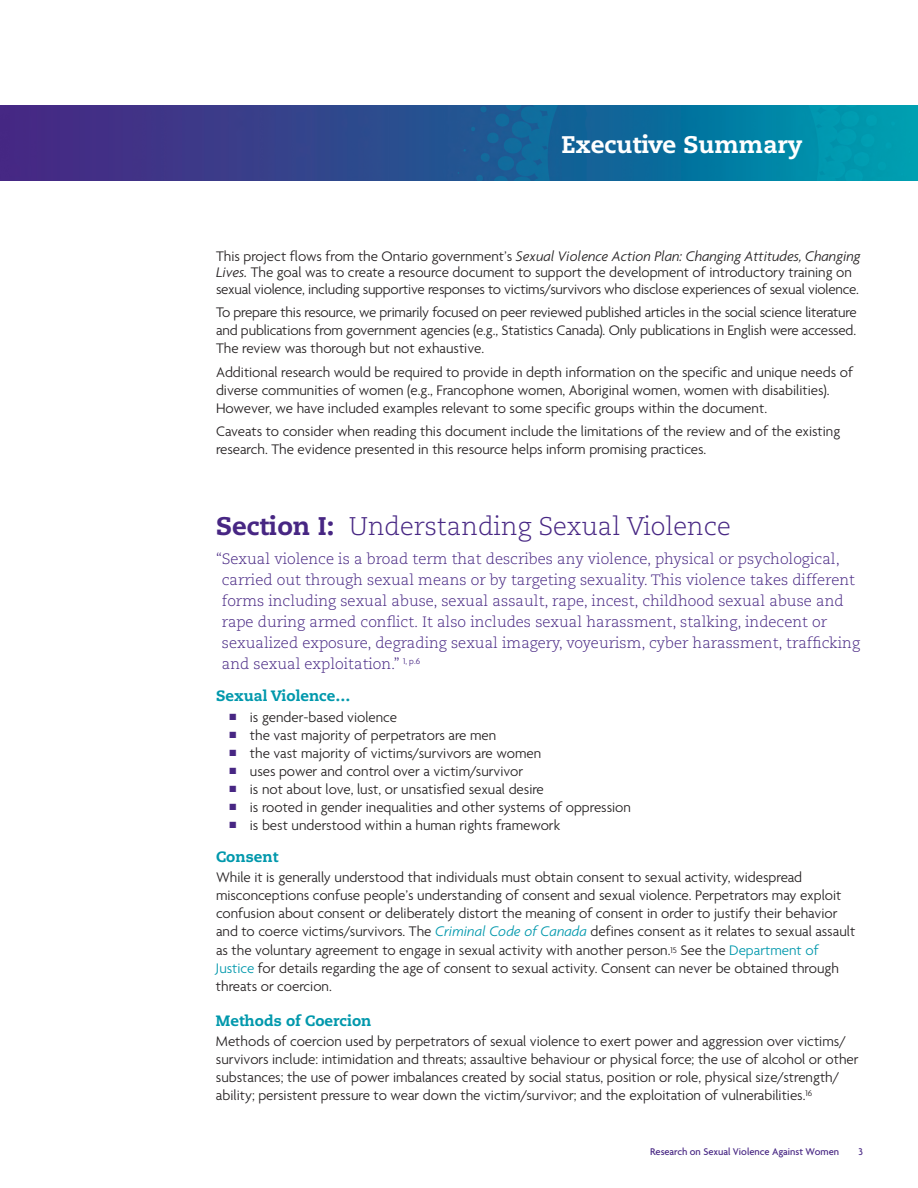
<style>
.page{position:relative;width:918px;height:1188px;background:#fff}
.page>*{position:absolute;margin:0;border:0;box-sizing:border-box;transform-origin:0 0}
.t1{font:300 25.5px "Caecilia LT Std";color:#472683}
.t2{font:800 24px "Caecilia LT Std";color:#fff}
.t3{font:300 15px/18px "Agenda";color:#231f20}
.t4{font:300 15px/21px "Caecilia LT Std";color:#472683}
.t5{font:italic 300 15px "Agenda Tabular";letter-spacing:-.005em;color:#231f20}
.t6{font:800 15px "Caecilia LT Std";color:#0098ac}
.t7{font:500 10.5px "Agenda";color:#472683}
.s1{font-family:"Agenda";font-style:normal}
.s2{font-family:"Agenda Tabular";font-style:italic}
.s3{font-weight:800}
.s4{color:#472683}
.s5{font-family:"Agenda Tabular";font-style:italic;color:#0098ac}
.s6{font-size:9px}
.s7{color:#0098ac}
</style>
<div class="page">
<img style="left:0;top:106px;width:918px;height:74px">
<h2 class="t2" style="left:561px;top:135px;width:243px">Executive Summary</h2>
<p class="t5" style="left:216px;top:250px;width:646px"><span class="s1">This project flows from the Ontario government’s</span> Sexual Violence Action Plan: Changing Attitudes, Changing</p>
<p class="t3" style="left:216px;top:264px;width:644px;line-height:16.5px"><span class="s2">Lives.</span> The goal was to create a resource document to support the development of introductory training on sexual violence, including supportive responses to victims/survivors who disclose experiences of sexual violence.</p>
<p class="t3" style="left:216px;top:303px;width:642px;text-align:justify">To prepare this resource, we primarily focused on peer reviewed published articles in the social science literature and publications from government agencies (e.g., Statistics Canada). Only publications in English were accessed.<br>The review was thorough but not exhaustive.</p>
<p class="t3" style="left:216px;top:362px;width:639px">Additional research would be required to provide in depth information on the specific and unique needs of diverse communities of women (e.g., Francophone women, Aboriginal women, women with disabilities).<br>However, we have included examples relevant to some specific groups within the document.</p>
<p class="t3" style="left:216px;top:422px;width:626px">Caveats to consider when reading this document include the limitations of the review and of the existing research. The evidence presented in this resource helps inform promising practices.</p>
<h1 class="t1" style="left:216px;top:515px;width:516px"><span class="s3">Section I:</span> Understanding Sexual Violence</h1>
<p class="t4" style="left:222px;top:550px;width:640px;text-indent:-6px">“Sexual violence is a broad term that describes any violence, physical or psychological, carried out through sexual means or by targeting sexuality. This violence takes different forms including sexual abuse, sexual assault, rape, incest, childhood sexual abuse and rape during armed conflict. It also includes sexual harassment, stalking, indecent or sexualized exposure, degrading sexual imagery, voyeurism, cyber harassment, trafficking and sexual exploitation.” <sup>1,</sup> <sup>p.6</sup></p>
<p class="t6" style="left:216px;top:690px;width:136px">Sexual Violence…</p>
<p class="t3" style="left:230px;top:707px;width:169px"><span class="s4">■</span> is gender-based violence</p>
<p class="t3" style="left:230px;top:725px;width:268px"><span class="s4">■</span> the vast majority of perpetrators are men</p>
<p class="t3" style="left:230px;top:743px;width:313px"><span class="s4">■</span> the vast majority of victims/survivors are women</p>
<p class="t3" style="left:230px;top:761px;width:295px"><span class="s4">■</span> uses power and control over a victim/survivor</p>
<p class="t3" style="left:230px;top:779px;width:316px"><span class="s4">■</span> is not about love, lust, or unsatisfied sexual desire</p>
<p class="t3" style="left:230px;top:797px;width:403px"><span class="s4">■</span> is rooted in gender inequalities and other systems of oppression</p>
<p class="t3" style="left:230px;top:815px;width:332px"><span class="s4">■</span> is best understood within a human rights framework</p>
<p class="t6" style="left:216px;top:850px;width:64px">Consent</p>
<p class="t3" style="left:216px;top:868px;width:641px">While it is generally understood that individuals must obtain consent to sexual activity, widespread misconceptions confuse people’s understanding of consent and sexual violence. Perpetrators may exploit confusion about consent or deliberately distort the meaning of consent in order to justify their behavior and to coerce victims/survivors. The <span class="s5">Criminal Code of Canada</span> defines consent as it relates to sexual assault as the voluntary agreement to engage in sexual activity with another person.<span class="s6">15</span> See the <span class="s7">Department of Justice</span> for details regarding the age of consent to sexual activity. Consent can never be obtained through threats or coercion.</p>
<p class="t6" style="left:216px;top:1014px;width:157px">Methods of Coercion</p>
<p class="t3" style="left:216px;top:1032px;width:644px">Methods of coercion used by perpetrators of sexual violence to exert power and aggression over victims/ survivors include: intimidation and threats; assaultive behaviour or physical force; the use of alcohol or other substances; the use of power imbalances created by social status, position or role, physical size/strength/ ability; persistent pressure to wear down the victim/survivor; and the exploitation of vulnerabilities.<sup>16</sup></p>
<p class="t7" style="left:650px;top:1146px;width:191px">Research on Sexual Violence Against Women</p>
<p class="t7" style="left:858px;top:1146px;width:6px">3</p>
</div>
